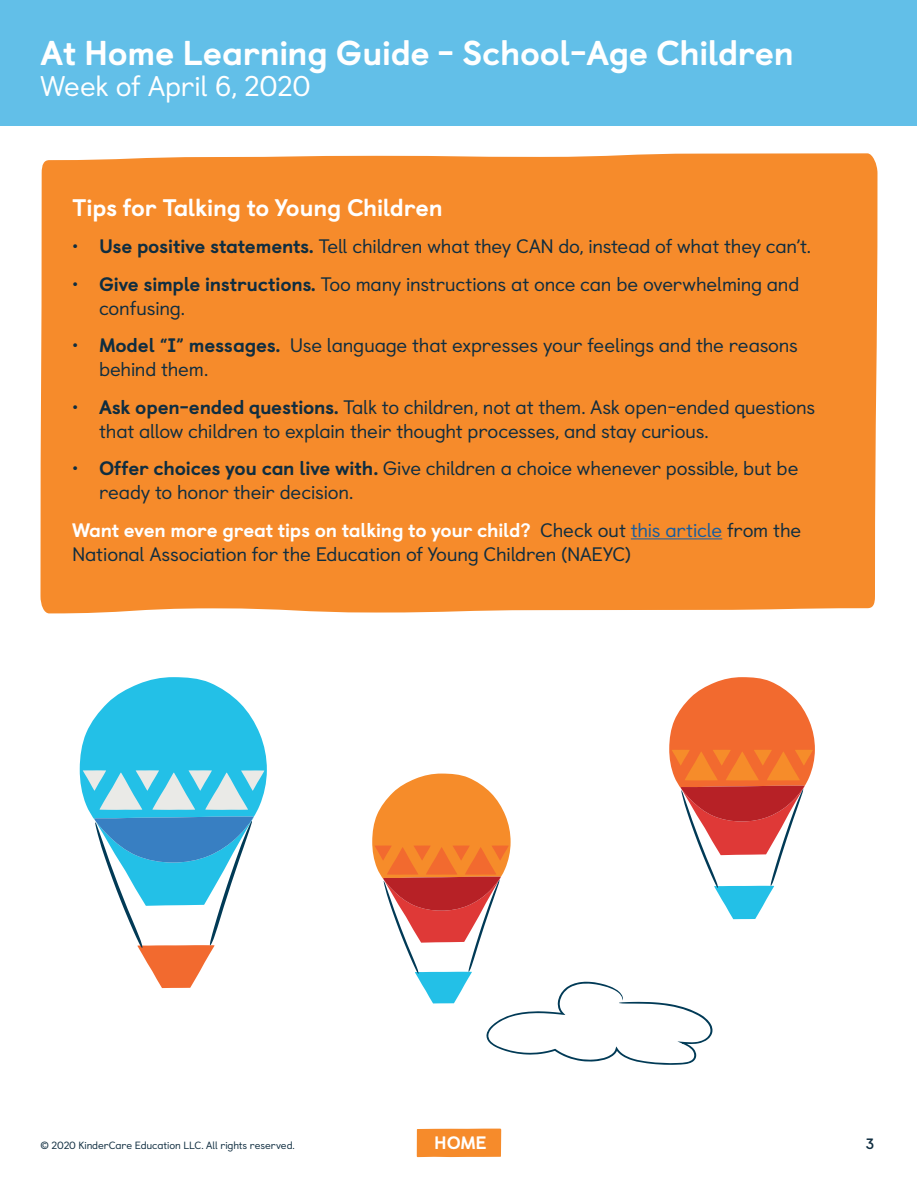
<style>
.page{position:relative;width:918px;height:1188px;background:#fff}
.page>*{position:absolute;margin:0;border:0;box-sizing:border-box;transform-origin:0 0}
.t1{font:800 34.5px "Castledown";letter-spacing:-.01em;color:#fff}
.t2{font:28.5px "Castledown";letter-spacing:-.01em;color:#fff}
.t3{font:800 24px "Castledown";letter-spacing:-.015em;color:#fff}
.t4{font:19.5px/24px "Castledown";letter-spacing:-.01em;color:#0f2d40}
.t5{font:800 18px "Castledown";color:#fff}
.t6{font:700 15px "Castledown";color:#0f2d40}
.t7{font:10.5px "Castledown";letter-spacing:-.01em;color:#0f2d40}
.s1{font-weight:800}
.s2{font-weight:800;color:#fff}
.s3{color:#175d9e}
</style>
<div class="page">
<div style="left:417px;top:1129px;width:84px;height:28px;background:#f68b2b"></div>
<div style="left:1px;top:1px;width:916px;height:125px;background:#62bfe8"></div>
<div style="left:40px;top:153px;width:838px;height:460px;background:#f68b2b"></div>
<hr style="left:631px;top:538px;width:91px;height:1px;background:#175d9e">
<svg style="left:80px;top:677px;width:187px;height:311px"></svg>
<svg style="left:372px;top:677px;width:443px;height:388px"></svg>
<h1 class="t1" style="left:40px;top:24px;width:755px">At Home Learning Guide - School-Age Children</h1>
<h2 class="t2" style="left:40px;top:64px;width:272px">Week of April 6, 2020</h2>
<p class="t3" style="left:72px;top:188px;width:373px">Tips for Talking to Young Children</p>
<p class="t4" style="left:72px;top:233px;width:741px">• <span class="s1">Use positive statements.</span> Tell children what they CAN do, instead of what they can’t.</p>
<p class="t4" style="left:99px;top:270px;width:702px;text-indent:-27px">• <span class="s1">Give simple instructions.</span> Too many instructions at once can be overwhelming and confusing.</p>
<p class="t4" style="left:99px;top:332px;width:701px;text-indent:-27px">• <span class="s1">Model “I” messages.</span> Use language that expresses your feelings and the reasons behind them.</p>
<p class="t4" style="left:99px;top:393px;width:718px;text-indent:-27px">• <span class="s1">Ask open-ended questions.</span> Talk to children, not at them. Ask open-ended questions that allow children to explain their thought processes, and stay curious.</p>
<p class="t4" style="left:99px;top:455px;width:701px;text-indent:-27px">• <span class="s1">Offer choices you can live with.</span> Give children a choice whenever possible, but be ready to honor their decision.</p>
<p class="t4" style="left:72px;top:516px;width:731px"><span class="s2">Want even more great tips on talking to your child?</span> Check out <span class="s3">this article</span> from the<br>National Association for the Education of Young Children (NAEYC)</p>
<p class="t7" style="left:40px;top:1137px;width:256px">© 2020 KinderCare Education LLC. All rights reserved.</p>
<p class="t5" style="left:434px;top:1128px;width:54px">HOME</p>
<p class="t6" style="left:866px;top:1132px;width:10px">3</p>
</div>
